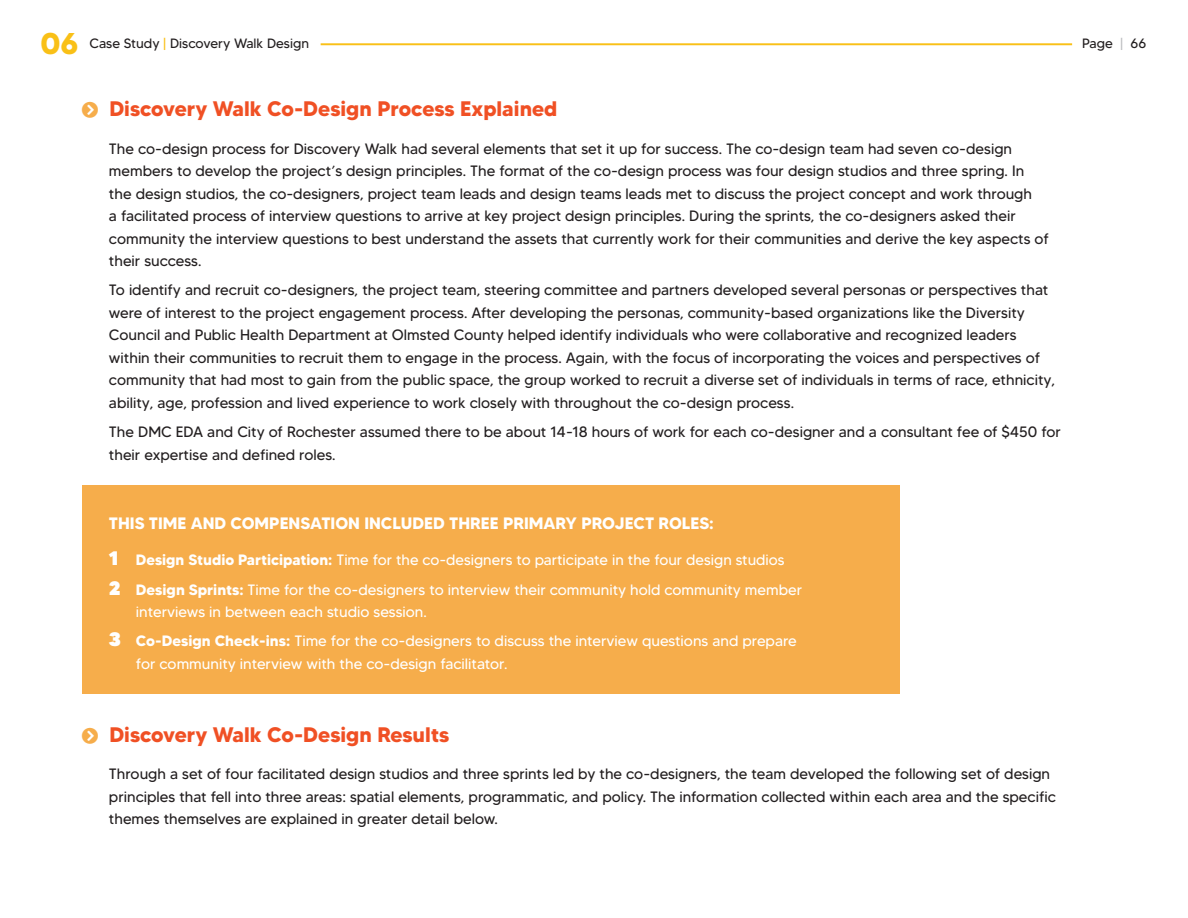
<style>
.page{position:relative;width:1188px;height:918px;background:#fff}
.page>*{position:absolute;margin:0;border:0;box-sizing:border-box;transform-origin:0 0}
.t1{font:700 30px "MADETOMMY";color:#f9c017}
.t2{font:700 21px "MADETOMMY";color:#f05024}
.t3{font:700 16.5px "MADETOMMY";color:#fff}
.t4{font:15px/22.5px "MADETOMMY";color:#231f20}
.t5{font:15px/22.5px "MADETOMMY";color:#fff}
.t6{font:13.5px "MADETOMMY";color:#231f20}
.s1{color:#f9c017}
.s2{color:#bcbdc0}
.s3{font-weight:900;font-size:19.5px}
.s4{font-weight:700}
</style>
<div class="page">
<hr style="left:321px;top:43px;width:751px;height:2px;background:#f9c017">
<div style="left:82px;top:485px;width:818px;height:209px;background:#f6ad4b"></div>
<p class="t1" style="left:40px;top:25px;width:40px">06</p>
<p class="t6" style="left:89px;top:35px;width:221px">Case Study <span class="s1">|</span> Discovery Walk Design</p>
<p class="t6" style="left:1082px;top:35px;width:66px">Page <span class="s2">|</span> 66</p>
<p class="t2" style="left:109px;top:96px;width:450px">Discovery Walk Co-Design Process Explained</p>
<p class="t4" style="left:109px;top:137px;width:941px">The co-design process for Discovery Walk had several elements that set it up for success. The co-design team had seven co-design members to develop the project’s design principles. The format of the co-design process was four design studios and three spring. In the design studios, the co-designers, project team leads and design teams leads met to discuss the project concept and work through<br>a facilitated process of interview questions to arrive at key project design principles. During the sprints, the co-designers asked their community the interview questions to best understand the assets that currently work for their communities and derive the key aspects of their success.</p>
<p class="t4" style="left:109px;top:279px;width:948px">To identify and recruit co-designers, the project team, steering committee and partners developed several personas or perspectives that were of interest to the project engagement process. After developing the personas, community-based organizations like the Diversity Council and Public Health Department at Olmsted County helped identify individuals who were collaborative and recognized leaders within their communities to recruit them to engage in the process. Again, with the focus of incorporating the voices and perspectives of community that had most to gain from the public space, the group worked to recruit a diverse set of individuals in terms of race, ethnicity, ability, age, profession and lived experience to work closely with throughout the co-design process.</p>
<p class="t4" style="left:109px;top:420px;width:954px">The DMC EDA and City of Rochester assumed there to be about 14-18 hours of work for each co-designer and a consultant fee of $450 for their expertise and defined roles.</p>
<p class="t3" style="left:109px;top:513px;width:606px">THIS TIME AND COMPENSATION INCLUDED THREE PRIMARY PROJECT ROLES:</p>
<p class="t5" style="left:109px;top:549px;width:677px"><span class="s3">1</span> <span class="s4">Design Studio Participation:</span> Time for the co-designers to participate in the four design studios</p>
<p class="t5" style="left:136px;top:578px;width:668px;text-indent:-27px"><span class="s3">2</span> <span class="s4">Design Sprints:</span> Time for the co-designers to interview their community hold community member interviews in between each studio session.</p>
<p class="t5" style="left:136px;top:630px;width:662px;text-indent:-27px"><span class="s3">3</span> <span class="s4">Co-Design Check-ins:</span> Time for the co-designers to discuss the interview questions and prepare for community interview with the co-design facilitator.</p>
<p class="t2" style="left:109px;top:721px;width:342px">Discovery Walk Co-Design Results</p>
<p class="t4" style="left:109px;top:762px;width:948px">Through a set of four facilitated design studios and three sprints led by the co-designers, the team developed the following set of design principles that fell into three areas: spatial elements, programmatic, and policy. The information collected within each area and the specific themes themselves are explained in greater detail below.</p>
</div>
